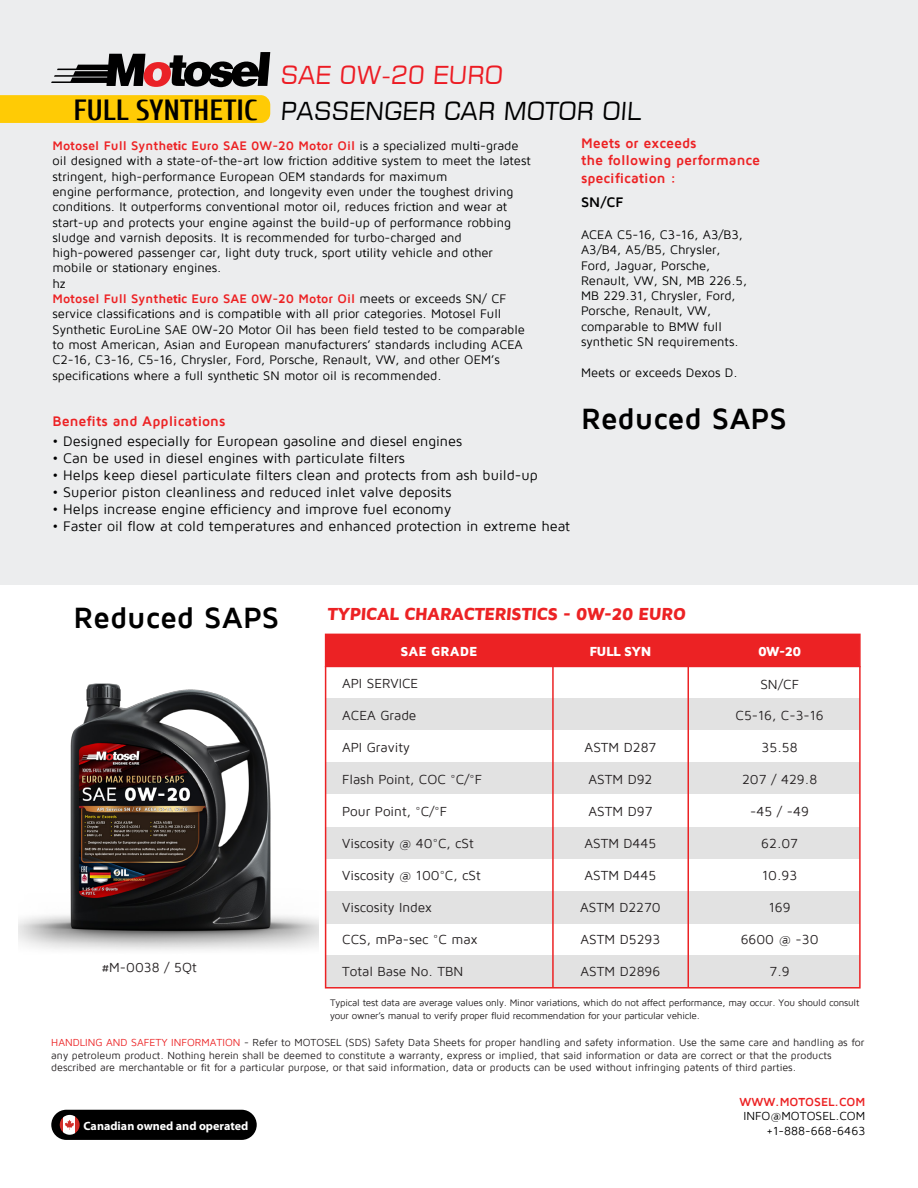
<style>
.page{position:relative;width:918px;height:1188px;background:#fff}
.page>*{position:absolute;margin:0;border:0;box-sizing:border-box;transform-origin:0 0}
.t1{font:700 30.15px "Maven Pro";color:#000}
.t2{font:700 29.1px "Cuprum";color:#000}
.t3{font:24.75px "Square 721 BT";color:#000}
.t4{font:24.75px "Square 721 BT";color:#ec1c24}
.t5{font:900 18px "Maven Pro";color:#ec2224}
.t6{font:14.25px "Maven Pro";color:#000}
.t7{font:700 14.25px/17.1px "Maven Pro";color:#ed2224}
.t8{font:700 14.25px "Maven Pro";color:#000}
.t9{font:13.5px "Maven Pro";color:#231f20}
.t10{font:900 13.5px "Maven Pro";letter-spacing:-.05em;color:#fff}
.t11{font:900 13.5px "Maven Pro";color:#fff}
.t12{font:12.75px/15.3px "Maven Pro";color:#000}
.t13{font:12px/14.4px "Maven Pro";color:#000;text-align:right}
.t14{font:700 12px "Myriad Pro";color:#fff}
.t15{font:700 12px "Maven Pro";letter-spacing:-.005em;color:#ec2224}
.t16{font:10.5px/12.6px "Maven Pro";color:#231f20}
.t17{font:9.75px/12.6px "Maven Pro";letter-spacing:-.02em;color:#231f20}
.s1{font-weight:700;color:#ec2224}
.s2{font-family:"Myriad Pro";font-weight:700;color:#ec2224}
.s3{font-family:"Myriad Pro"}
.s4{color:#ec2224}
</style>
<div class="page">
<div style="left:0;top:0;width:918px;height:585px;background:#ecedee"></div>
<svg style="left:0;top:95px;width:270px;height:28px;background:#fecb07"></svg>
<svg style="left:51px;top:52px;width:219px;height:36px"></svg>
<img style="left:18px;top:683px;width:300px;height:267px">
<div style="left:326px;top:699px;width:534px;height:32px;background:#e2e2e2"></div>
<div style="left:326px;top:763px;width:534px;height:32px;background:#e2e2e2"></div>
<div style="left:326px;top:827px;width:534px;height:32px;background:#e2e2e2"></div>
<div style="left:326px;top:891px;width:534px;height:32px;background:#e2e2e2"></div>
<div style="left:326px;top:955px;width:534px;height:32px;background:#e2e2e2"></div>
<div style="left:325px;top:634px;width:536px;height:33px;background:#ec2224"></div>
<div style="left:325px;top:665px;width:536px;height:324px;border:2px solid #ec2224"></div>
<hr style="left:552px;top:634px;width:2px;height:353px;background:#ec2224">
<hr style="left:688px;top:634px;width:1px;height:353px;background:#ec2224">
<div style="left:51px;top:1110px;width:206px;height:30px;background:#000;border-radius:15px"></div>
<svg style="left:60px;top:1116px;width:4px;height:17px"></svg>
<div style="left:64px;top:1115px;width:11px;height:20px;background:#fff"></div>
<svg style="left:75px;top:1116px;width:5px;height:18px"></svg>
<svg style="left:65px;top:1120px;width:9px;height:10px"></svg>
<h2 class="t2" style="left:73px;top:93px;width:185px">FULL SYNTHETIC</h2>
<h3 class="t4" style="left:280px;top:60px;width:226px">SAE 0W-20 EURO</h3>
<h3 class="t3" style="left:280px;top:95px;width:365px">PASSENGER CAR MOTOR OIL</h3>
<p class="t12" style="left:53px;top:138px;width:480px"><span class="s1">Motosel Full Synthe</span><span class="s2">ti</span><span class="s1">c Euro SAE 0W-20 Motor Oil</span> is a specialized mul<span class="s3">ti</span>-grade oil designed with a state-of-the-art low fric<span class="s3">ti</span>on addi<span class="s3">ti</span>ve system to meet the latest stringent, high-performance European OEM standards for maximum<br>engine performance, protec<span class="s3">ti</span>on, and longevity even under the toughest driving condi<span class="s3">ti</span>ons. It outperforms conven<span class="s3">ti</span>onal motor oil, reduces fric<span class="s3">ti</span>on and wear at start-up and protects your engine against the build-up of performance robbing sludge and varnish deposits. It is recommended for turbo-charged and high-powered passenger car, light duty truck, sport u<span class="s3">ti</span>lity vehicle and other mobile or sta<span class="s3">ti</span>onary engines.<br>hz<br><span class="s1">Motosel Full Synthe</span><span class="s2">ti</span><span class="s1">c Euro SAE 0W-20 Motor Oil</span> meets or exceeds SN/ CF service classifica<span class="s3">ti</span>ons and is compa<span class="s3">ti</span>ble with all prior categories. Motosel Full Synthe<span class="s3">ti</span>c EuroLine SAE 0W-20 Motor Oil has been field tested to be comparable to most American, Asian and European manufacturers’ standards including ACEA C2-16, C3-16, C5-16, Chrysler, Ford, Porsche, Renault, VW, and other OEM’s specifica<span class="s3">ti</span>ons where a full synthe<span class="s3">ti</span>c SN motor oil is recommended.</p>
<p class="t7" style="left:53px;top:413px;width:174px">Benefits and Applications</p>
<p class="t6" style="left:53px;top:434px;width:411px">• Designed especially for European gasoline and diesel engines</p>
<p class="t6" style="left:53px;top:451px;width:354px">• Can be used in diesel engines with particulate filters</p>
<p class="t6" style="left:53px;top:468px;width:487px">• Helps keep diesel particulate filters clean and protects from ash build-up</p>
<p class="t6" style="left:53px;top:485px;width:401px">• Superior piston cleanliness and reduced inlet valve deposits</p>
<p class="t6" style="left:53px;top:502px;width:400px">• Helps increase engine efficiency and improve fuel economy</p>
<p class="t6" style="left:53px;top:519px;width:519px">• Faster oil flow at cold temperatures and enhanced protection in extreme heat</p>
<p class="t7" style="left:581px;top:135px;width:181px">Meets or exceeds<br>the following performance specification :</p>
<p class="t8" style="left:581px;top:194px;width:44px">SN/CF</p>
<p class="t12" style="left:581px;top:227px;width:167px">ACEA C5-16, C3-16, A3/B3,<br>A3/B4, A5/B5, Chrysler,<br>Ford, Jaguar, Porsche,<br>Renault, VW, SN, MB 226.5,<br>MB 229.31, Chrysler, Ford,<br>Porsche, Renault, VW, comparable to BMW full synthetic SN requirements.</p>
<p class="t12" style="left:581px;top:365px;width:158px">Meets or exceeds Dexos D.</p>
<h1 class="t1" style="left:581px;top:403px;width:207px">Reduced SAPS</h1>
<h1 class="t1" style="left:73px;top:602px;width:207px">Reduced SAPS</h1>
<p class="t9" style="left:101px;top:960px;width:97px">#M-0038 / 5Qt</p>
<h3 class="t5" style="left:327px;top:604px;width:362px">TYPICAL CHARACTERISTICS - 0W-20 EURO</h3>
<p class="t11" style="left:400px;top:644px;width:79px">SAE GRADE</p>
<p class="t9" style="left:342px;top:677px;width:77px">API SERVICE</p>
<p class="t9" style="left:342px;top:709px;width:76px">ACEA Grade</p>
<p class="t9" style="left:342px;top:741px;width:69px">API Gravity</p>
<p class="t9" style="left:342px;top:773px;width:141px">Flash Point, COC °C/°F</p>
<p class="t9" style="left:342px;top:805px;width:106px">Pour Point, °C/°F</p>
<p class="t9" style="left:342px;top:837px;width:133px">Viscosity @ 40°C, cSt</p>
<p class="t9" style="left:342px;top:869px;width:140px">Viscosity @ 100°C, cSt</p>
<p class="t9" style="left:342px;top:901px;width:91px">Viscosity Index</p>
<p class="t9" style="left:342px;top:932px;width:137px">CCS, mPa-sec °C max</p>
<p class="t9" style="left:342px;top:964px;width:123px">Total Base No. TBN</p>
<p class="t10" style="left:589px;top:644px;width:63px">FULL SYN</p>
<p class="t10" style="left:758px;top:644px;width:45px">0W-20</p>
<p class="t9" style="left:760px;top:677px;width:40px">SN/CF</p>
<p class="t9" style="left:736px;top:709px;width:90px">C5-16, C-3-16</p>
<p class="t9" style="left:762px;top:741px;width:37px">35.58</p>
<p class="t9" style="left:742px;top:773px;width:77px">207 / 429.8</p>
<p class="t9" style="left:750px;top:805px;width:60px">-45 / -49</p>
<p class="t9" style="left:761px;top:837px;width:38px">62.07</p>
<p class="t9" style="left:762px;top:869px;width:37px">10.93</p>
<p class="t9" style="left:769px;top:901px;width:23px">169</p>
<p class="t9" style="left:741px;top:933px;width:79px">6600 @ -30</p>
<p class="t9" style="left:770px;top:965px;width:22px">7.9</p>
<p class="t9" style="left:585px;top:741px;width:73px">ASTM D287</p>
<p class="t9" style="left:588px;top:773px;width:66px">ASTM D92</p>
<p class="t9" style="left:588px;top:805px;width:65px">ASTM D97</p>
<p class="t9" style="left:584px;top:837px;width:74px">ASTM D445</p>
<p class="t9" style="left:584px;top:869px;width:74px">ASTM D445</p>
<p class="t9" style="left:580px;top:901px;width:82px">ASTM D2270</p>
<p class="t9" style="left:581px;top:933px;width:81px">ASTM D5293</p>
<p class="t9" style="left:581px;top:964px;width:81px">ASTM D2896</p>
<p class="t17" style="left:330px;top:996px;width:531px">Typical test data are average values only. Minor variations, which do not affect performance, may occur. You should consult your owner’s manual to verify proper fluid recommendation for your particular vehicle.</p>
<p class="t16" style="left:51px;top:1036px;width:815px"><span class="s4">HANDLING AND SAFETY INFORMATION</span> - Refer to MOTOSEL (SDS) Safety Data Sheets for proper handling and safety information. Use the same care and handling as for any petroleum product. Nothing herein shall be deemed to constitute a warranty, express or implied, that said information or data are correct or that the products described are merchantable or fit for a particular purpose, or that said information, data or products can be used without infringing patents of third parties.</p>
<p class="t15" style="left:740px;top:1095px;width:127px">WWW.MOTOSEL.COM</p>
<p class="t13" style="left:743px;top:1109px;width:123px">INFO@MOTOSEL.COM +1-888-668-6463</p>
<p class="t14" style="left:84px;top:1118px;width:166px">Canadian owned and operated</p>
</div>
